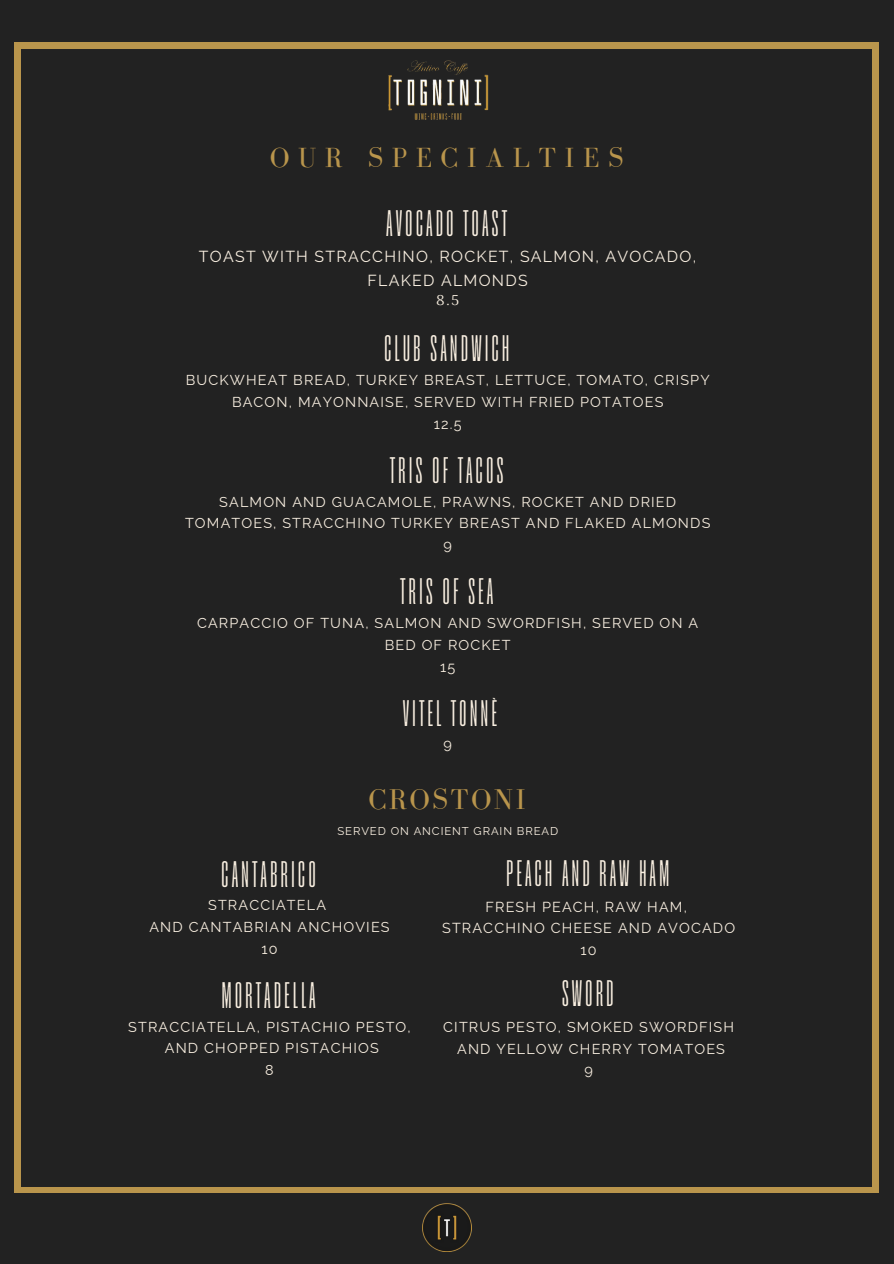
<style>
.page{position:relative;width:894px;height:1264px;background:#fff}
.page>*{position:absolute;margin:0;border:0;box-sizing:border-box;transform-origin:0 0}
.t1{font:36.9px "Segment A Key";letter-spacing:.08em;color:#f8eee0}
.t2{font:29.4px "Bodoni FLF";letter-spacing:.08em;color:#b9954c}
.t3{font:28.5px "Bodoni FLF";letter-spacing:.3em;color:#b9954c}
.t4{font:15.9px/23.7px "Raleway";letter-spacing:.08em;color:#f8eee0;text-align:center}
.t5{font:14.4px/21.8px "Raleway";letter-spacing:.08em;color:#f8eee0;text-align:center}
.t6{font:14.4px "Arima Madurai";color:#f8eee0}
.t7{font:11.4px "Raleway";letter-spacing:.08em;color:#f8eee0}
</style>
<div class="page">
<div style="left:0;top:0;width:893px;height:1263px;background:#222"></div>
<div style="left:15px;top:42px;width:864px;height:1151px;background:#b9954c"></div>
<div style="left:21px;top:49px;width:850px;height:1137px;background:#222"></div>
<img style="left:388px;top:60px;width:101px;height:60px">
<img style="left:422px;top:1203px;width:49px;height:48px">
<p class="t3" style="left:270px;top:142px;width:355px">OUR SPECIALTIES</p>
<p class="t1" style="left:386px;top:202px;width:122px">AVOCADO TOAST</p>
<p class="t4" style="left:199px;top:244px;width:499px">TOAST WITH STRACCHINO, ROCKET, SALMON, AVOCADO,<br>FLAKED ALMONDS</p>
<p class="t6" style="left:436px;top:292px;width:24px">8.5</p>
<p class="t1" style="left:384px;top:327px;width:127px">CLUB SANDWICH</p>
<p class="t5" style="left:186px;top:369px;width:525px">BUCKWHEAT BREAD, TURKEY BREAST, LETTUCE, TOMATO, CRISPY<br>BACON, MAYONNAISE, SERVED WITH FRIED POTATOES<br>12.5</p>
<p class="t1" style="left:389px;top:448px;width:115px">TRIS OF TACOS</p>
<p class="t5" style="left:185px;top:490px;width:526px">SALMON AND GUACAMOLE, PRAWNS, ROCKET AND DRIED<br>TOMATOES, STRACCHINO TURKEY BREAST AND FLAKED ALMONDS<br>9</p>
<p class="t1" style="left:400px;top:570px;width:95px">TRIS OF SEA</p>
<p class="t5" style="left:197px;top:612px;width:502px">CARPACCIO OF TUNA, SALMON AND SWORDFISH, SERVED ON A<br>BED OF ROCKET<br>15</p>
<p class="t1" style="left:402px;top:691px;width:96px">VITEL TONNÈ</p>
<p class="t5" style="left:443px;top:733px;width:10px">9</p>
<h2 class="t2" style="left:368px;top:783px;width:159px">CROSTONI</h2>
<p class="t7" style="left:337px;top:824px;width:222px">SERVED ON ANCIENT GRAIN BREAD</p>
<h2 class="t1" style="left:221px;top:852px;width:96px">CANTABRICO</h2>
<h2 class="t5" style="left:149px;top:894px;width:242px">STRACCIATELA<br>AND CANTABRIAN ANCHOVIES<br>10</h2>
<h2 class="t1" style="left:221px;top:973px;width:96px">MORTADELLA</h2>
<h2 class="t5" style="left:128px;top:1015px;width:284px">STRACCIATELLA, PISTACHIO PESTO,<br>AND CHOPPED PISTACHIOS<br>8</h2>
<p class="t1" style="left:506px;top:851px;width:165px">PEACH AND RAW HAM</p>
<p class="t5" style="left:442px;top:896px;width:294px;line-height:21.3px">FRESH PEACH, RAW HAM,<br>STRACCHINO CHEESE AND AVOCADO<br>10</p>
<p class="t1" style="left:561px;top:972px;width:54px">SWORD</p>
<p class="t5" style="left:443px;top:1016px;width:292px;line-height:21.3px">CITRUS PESTO, SMOKED SWORDFISH<br>AND YELLOW CHERRY TOMATOES<br>9</p>
</div>
